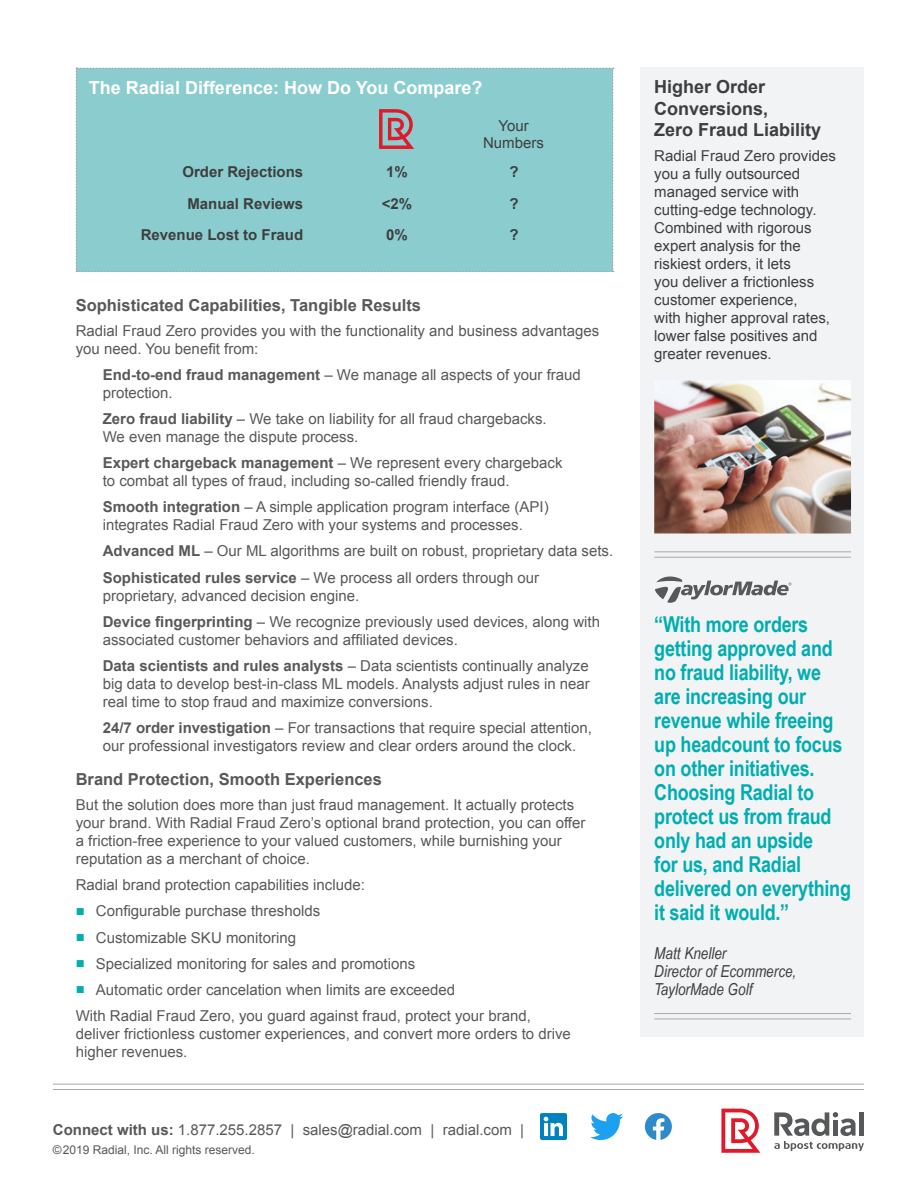
<style>
.page{position:relative;width:918px;height:1188px;background:#fff}
.page>*{position:absolute;margin:0;border:0;box-sizing:border-box;transform-origin:0 0}
.Quote_1{font:700 21.9px/24px "Arial Narrow";letter-spacing:-.01em;color:#00aeb0}
.Sidebar_Head{font:700 18px/21.6px "Arial";color:#3e3e3f}
.Sidebar_Head-2{font:700 18px "Arial";color:#fff}
.Subhead_1{font:700 16.5px "Arial";color:#57585a}
.Quote_Attribution_1{font:italic 16.5px/18px "Arial Narrow";color:#3e3e3f}
.Body{font:15px/18px "Arial";color:#57585a}
.Sidebar_Body{font:15px/18px "Arial";color:#3e3e3f}
.Sidebar_Head-3{font:700 15px "Arial";color:#3e3e3f}
.Sidebar_Head-4{font:15px/16.5px "Arial";color:#3e3e3f;text-align:center}
.Body-2{font:12px "Arial";color:#57585a}
.s1{font-weight:700}
.s2{color:#00aeb0}
</style>
<div class="page">
<svg style="left:721px;top:1109px;width:39px;height:44px"></svg>
<svg style="left:774px;top:1112px;width:90px;height:39px"></svg>
<hr style="left:53px;top:1089px;width:811px;height:1px;background:#a8a9ad">
<hr style="left:53px;top:1084px;width:811px;height:1px;background:#a8a9ad">
<svg style="left:645px;top:1113px;width:27px;height:27px"></svg>
<svg style="left:540px;top:1113px;width:27px;height:27px"></svg>
<svg style="left:590px;top:1113px;width:33px;height:27px"></svg>
<div style="left:640px;top:68px;width:224px;height:969px;background:#f2f3f4"></div>
<svg style="left:655px;top:576px;width:136px;height:27px"></svg>
<hr style="left:654px;top:1019px;width:197px;height:1px;background:#a8a9ad">
<hr style="left:654px;top:1013px;width:197px;height:1px;background:#a8a9ad">
<img style="left:654px;top:380px;width:197px;height:154px">
<hr style="left:654px;top:557px;width:197px;height:1px;background:#a8a9ad">
<hr style="left:654px;top:551px;width:197px;height:1px;background:#a8a9ad">
<div style="left:76px;top:68px;width:538px;height:204px;background:#8bcdce"></div>
<p class="Sidebar_Head-2" style="left:89px;top:75px;width:395px">The Radial Difference: How Do You Compare?</p>
<p class="Sidebar_Head-3" style="left:182px;top:162px;width:122px">Order Rejections</p>
<p class="Sidebar_Head-3" style="left:187px;top:194px;width:117px">Manual Reviews</p>
<p class="Sidebar_Head-3" style="left:141px;top:225px;width:164px">Revenue Lost to Fraud</p>
<p class="Sidebar_Head-3" style="left:386px;top:162px;width:23px">1%</p>
<p class="Sidebar_Head-3" style="left:382px;top:194px;width:32px">&lt;2%</p>
<p class="Sidebar_Head-3" style="left:386px;top:225px;width:23px">0%</p>
<p class="Sidebar_Head-4" style="left:483px;top:118px;width:62px">Your<br>Numbers</p>
<p class="Sidebar_Head-3" style="left:510px;top:162px;width:11px">?</p>
<p class="Sidebar_Head-3" style="left:510px;top:194px;width:11px">?</p>
<p class="Sidebar_Head-3" style="left:510px;top:225px;width:11px">?</p>
<p class="Subhead_1" style="left:76px;top:294px;width:347px">Sophisticated Capabilities, Tangible Results</p>
<p class="Body" style="left:76px;top:322px;width:525px">Radial Fraud Zero provides you with the functionality and business advantages you need. You benefit from:</p>
<p class="Body" style="left:103px;top:366px;width:480px"><span class="s1">End-to-end fraud management</span> – We manage all aspects of your fraud protection.</p>
<p class="Body" style="left:103px;top:410px;width:446px"><span class="s1">Zero fraud liability</span> – We take on liability for all fraud chargebacks.<br>We even manage the dispute process.</p>
<p class="Body" style="left:103px;top:454px;width:461px"><span class="s1">Expert chargeback management</span> – We represent every chargeback to combat all types of fraud, including so-called friendly fraud.</p>
<p class="Body" style="left:103px;top:498px;width:447px"><span class="s1">Smooth integration</span> – A simple application program interface (API) integrates Radial Fraud Zero with your systems and processes.</p>
<p class="Body" style="left:103px;top:542px;width:512px"><span class="s1">Advanced ML</span> – Our ML algorithms are built on robust, proprietary data sets.</p>
<p class="Body" style="left:103px;top:568px;width:438px"><span class="s1">Sophisticated rules service</span> – We process all orders through our proprietary, advanced decision engine.</p>
<p class="Body" style="left:103px;top:613px;width:499px"><span class="s1">Device fingerprinting</span> – We recognize previously used devices, along with associated customer behaviors and affiliated devices.</p>
<p class="Body" style="left:103px;top:657px;width:489px;text-align:justify"><span class="s1">Data scientists and rules analysts</span> – Data scientists continually analyze big data to develop best-in-class ML models. Analysts adjust rules in near real time to stop fraud and maximize conversions.</p>
<p class="Body" style="left:103px;top:719px;width:491px"><span class="s1">24/7 order investigation</span> – For transactions that require special attention, our professional investigators review and clear orders around the clock.</p>
<p class="Subhead_1" style="left:76px;top:769px;width:308px">Brand Protection, Smooth Experiences</p>
<p class="Body" style="left:76px;top:796px;width:511px">But the solution does more than just fraud management. It actually protects your brand. With Radial Fraud Zero’s optional brand protection, you can offer a friction-free experience to your valued customers, while burnishing your reputation as a merchant of choice.</p>
<p class="Body" style="left:76px;top:876px;width:291px">Radial brand protection capabilities include:</p>
<p class="Body" style="left:76px;top:902px;width:246px"><span class="s2">■</span> Configurable purchase thresholds</p>
<p class="Body" style="left:76px;top:928px;width:222px"><span class="s2">■</span> Customizable SKU monitoring</p>
<p class="Body" style="left:76px;top:955px;width:341px"><span class="s2">■</span> Specialized monitoring for sales and promotions</p>
<p class="Body" style="left:76px;top:981px;width:381px"><span class="s2">■</span> Automatic order cancelation when limits are exceeded</p>
<p class="Body" style="left:76px;top:1007px;width:497px">With Radial Fraud Zero, you guard against fraud, protect your brand, deliver frictionless customer experiences, and convert more orders to drive higher revenues.</p>
<p class="Body" style="left:53px;top:1120px;width:473px"><span class="s1">Connect with us:</span> 1.877.255.2857 | sales@radial.com | radial.com |</p>
<p class="Body-2" style="left:53px;top:1142px;width:203px">©2019 Radial, Inc. All rights reserved.</p>
<p class="Sidebar_Head" style="left:654px;top:76px;width:169px">Higher Order<br>Conversions,<br>Zero Fraud Liability</p>
<p class="Sidebar_Body" style="left:654px;top:147px;width:183px">Radial Fraud Zero provides you a fully outsourced managed service with cutting-edge technology.<br>Combined with rigorous expert analysis for the riskiest orders, it lets<br>you deliver a frictionless customer experience,<br>with higher approval rates, lower false positives and greater revenues.</p>
<p class="Quote_1" style="left:654px;top:612px;width:198px">“With more orders getting approved and no fraud liability, we are increasing our revenue while freeing up headcount to focus on other initiatives.<br>Choosing Radial to protect us from fraud only had an upside<br>for us, and Radial delivered on everything it said it would.”</p>
<p class="Quote_Attribution_1" style="left:654px;top:944px;width:144px">Matt Kneller<br>Director of Ecommerce,<br>TaylorMade Golf</p>
</div>
